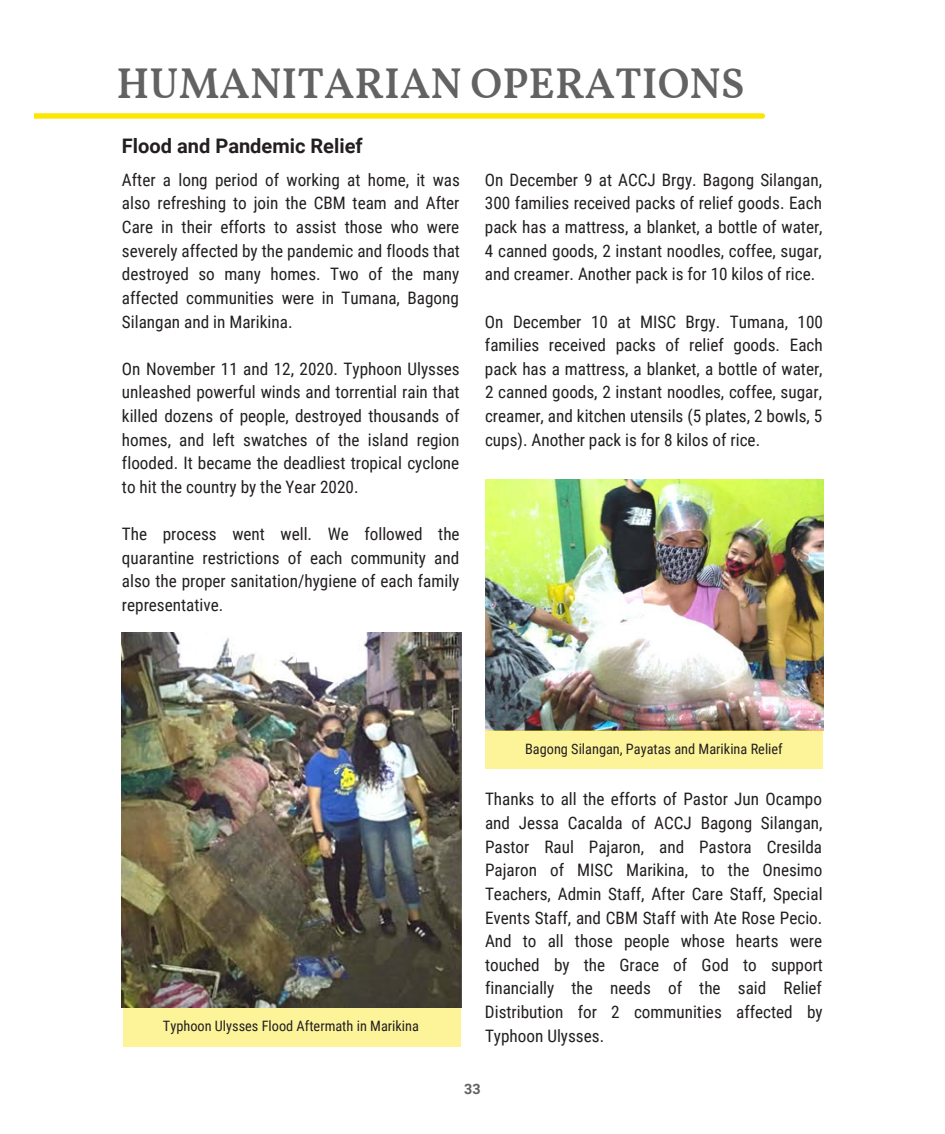
<style>
.page{position:relative;width:945px;height:1134px;background:#fff}
.page>*{position:absolute;margin:0;border:0;box-sizing:border-box;transform-origin:0 0}
.t1{font:600 42.88px "Vollkorn";color:#626262}
.t2{font:700 20.12px "Roboto";color:#231f20}
.t3{font:17.15px/23.6px "Roboto Condensed";color:#231f20;text-align:justify}
.t4{font:14.35px "Roboto Condensed";color:#231f20}
.t5{font:700 14.35px "Roboto";color:#626262}
</style>
<div class="page">
<div style="left:34px;top:113px;width:728px;height:6px;background:#fce501"></div>
<img style="left:122px;top:632px;width:339px;height:376px">
<div style="left:123px;top:1008px;width:338px;height:38px;background:#fdf49a"></div>
<img style="left:485px;top:479px;width:338px;height:251px">
<div style="left:485px;top:730px;width:338px;height:39px;background:#fdf49a"></div>
<p class="t1" style="left:117px;top:52px;width:630px">HUMANITARIAN OPERATIONS</p>
<p class="t2" style="left:122px;top:132px;width:242px">Flood and Pandemic Relief</p>
<p class="t3" style="left:122px;top:167px;width:340px">After a long period of working at home, it was also refreshing to join the CBM team and After Care in their efforts to assist those who were severely affected by the pandemic and floods that destroyed so many homes. Two of the many affected communities were in Tumana, Bagong Silangan and in Marikina.</p>
<p class="t3" style="left:122px;top:356px;width:339px">On November 11 and 12, 2020. Typhoon Ulysses unleashed powerful winds and torrential rain that killed dozens of people, destroyed thousands of homes, and left swatches of the island region flooded. It became the deadliest tropical cyclone to hit the country by the Year 2020.</p>
<p class="t3" style="left:122px;top:522px;width:339px">The process went well. We followed the quarantine restrictions of each community and also the proper sanitation/hygiene of each family representative.</p>
<p class="t3" style="left:485px;top:167px;width:339px">On December 9 at ACCJ Brgy. Bagong Silangan, 300 families received packs of relief goods. Each pack has a mattress, a blanket, a bottle of water, 4 canned goods, 2 instant noodles, coffee, sugar, and creamer. Another pack is for 10 kilos of rice.</p>
<p class="t3" style="left:485px;top:309px;width:340px">On December 10 at MISC Brgy. Tumana, 100 families received packs of relief goods. Each pack has a mattress, a blanket, a bottle of water, 2 canned goods, 2 instant noodles, coffee, sugar, creamer, and kitchen utensils (5 plates, 2 bowls, 5 cups). Another pack is for 8 kilos of rice.</p>
<p class="t4" style="left:163px;top:1016px;width:258px">Typhoon Ulysses Flood Aftermath in Marikina</p>
<p class="t4" style="left:525px;top:738px;width:259px">Bagong Silangan, Payatas and Marikina Relief</p>
<p class="t3" style="left:485px;top:787px;width:340px">Thanks to all the efforts of Pastor Jun Ocampo and Jessa Cacalda of ACCJ Bagong Silangan, Pastor Raul Pajaron, and Pastora Cresilda Pajaron of MISC Marikina, to the Onesimo Teachers, Admin Staff, After Care Staff, Special Events Staff, and CBM Staff with Ate Rose Pecio.<br>And to all those people whose hearts were touched by the Grace of God to support financially the needs of the said Relief Distribution for 2 communities affected by Typhoon Ulysses.</p>
<p class="t5" style="left:464px;top:1079px;width:18px">33</p>
</div>
